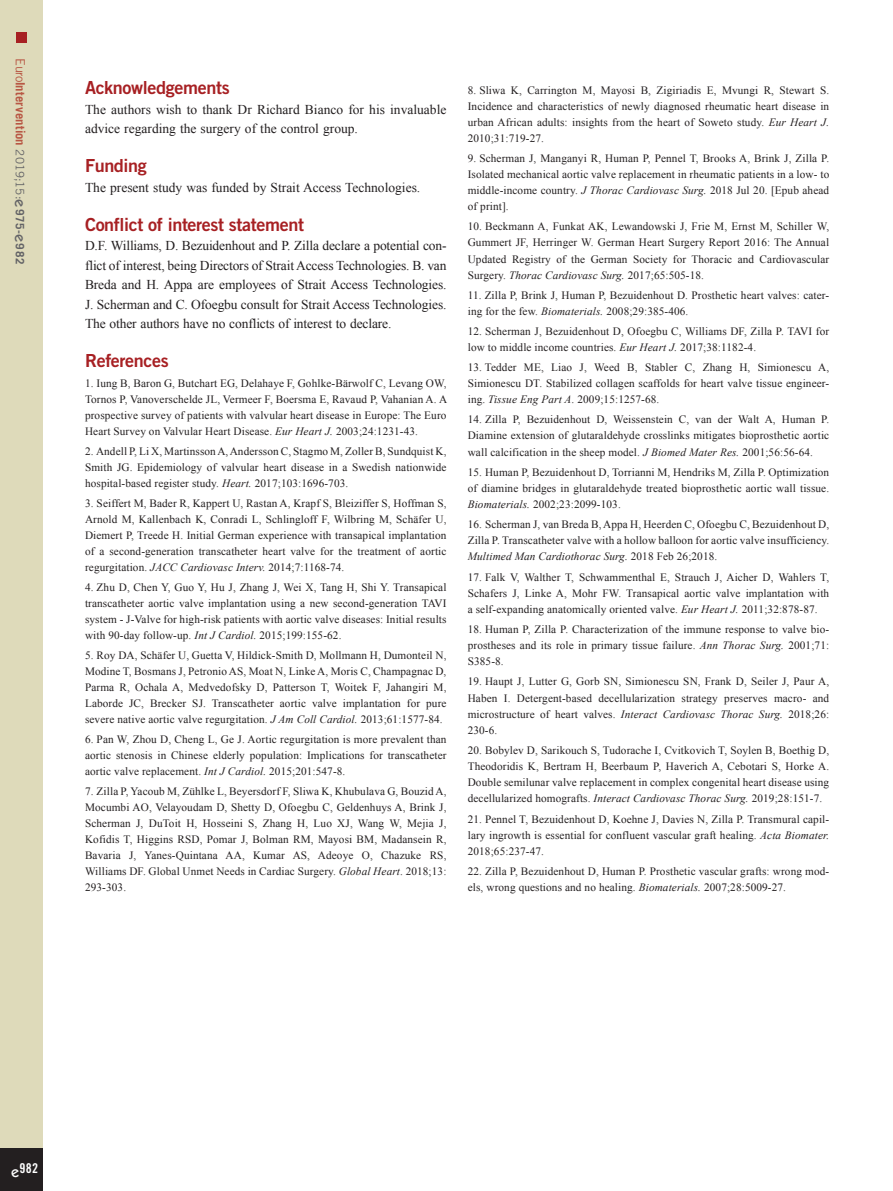
<style>
.page{position:relative;width:893px;height:1191px;background:#fff}
.page>*{position:absolute;margin:0;border:0;box-sizing:border-box;transform-origin:0 0}
.intertitre1{font:18px "Trade Gothic LT Std Bd 2";letter-spacing:-.02em;color:#a72023}
.text_1er_paragraph{font:13.5px/19.5px "Times New Roman";color:#231f20}
.t1{font:13.5px "Trade Gothic LT Std Bd Cn 20";color:#fff}
.t2{font:700 12.75px "Trade Gothic LT Std";letter-spacing:.005em;color:#b85744}
.references{font:11.25px/16px "Times New Roman";letter-spacing:.01em;color:#231f20;text-align:justify}
.s1{font-weight:400}
.s2{font-weight:400;font-size:11.7px;color:#636366}
.s3{font-family:"ITC Kabel Std";font-weight:500;font-size:15px;color:#636366}
.s4{font-size:11.7px;color:#636366}
.s5{font-style:italic}
.s6{font-family:"ITC Kabel Std";font-weight:500;font-size:15px}
</style>
<div class="page">
<div style="left:0;top:0;width:43px;height:1191px;background:#dedaba"></div>
<div style="left:0;top:1148px;width:43px;height:43px;background:#231f20"></div>
<div style="left:16px;top:32px;width:10px;height:10px;background:#a72023"></div>
<p class="t2" style="left:28px;top:58px;width:207px;rotate:90deg"><span class="s1">Euro</span>Intervention <span class="s2">2019;15:</span><span class="s3">e</span><span class="s4">975-</span><span class="s3">e</span><span class="s4">982</span></p>
<p class="intertitre1" style="left:85px;top:77px;width:146px">Acknowledgements</p>
<p class="text_1er_paragraph" style="left:85px;top:99px;width:363px">The authors wish to thank Dr Richard Bianco for his invaluable advice regarding the surgery of the control group.</p>
<p class="intertitre1" style="left:85px;top:155px;width:63px">Funding</p>
<p class="text_1er_paragraph" style="left:85px;top:177px;width:337px">The present study was funded by Strait Access Technologies.</p>
<p class="intertitre1" style="left:85px;top:213px;width:220px">Conflict of interest statement</p>
<p class="text_1er_paragraph" style="left:85px;top:236px;width:363px;text-align:justify">D.F. Williams, D. Bezuidenhout and P. Zilla declare a potential con&shy;flict of interest, being Directors of Strait Access Technologies. B. van Breda and H. Appa are employees of Strait Access Technologies.<br>J. Scherman and C. Ofoegbu consult for Strait Access Technologies.<br>The other authors have no conflicts of interest to declare.</p>
<p class="intertitre1" style="left:85px;top:350px;width:85px">References</p>
<p class="references" style="left:85px;top:375px;width:364px">1. Iung B, Baron G, Butchart EG, Delahaye F, Gohlke-Bärwolf C, Levang OW, Tornos P, Vanoverschelde JL, Vermeer F, Boersma E, Ravaud P, Vahanian A. A prospective survey of patients with valvular heart disease in Europe: The Euro Heart Survey on Valvular Heart Disease. <span class="s5">Eur Heart J.</span> 2003;24:1231-43.</p>
<p class="references" style="left:85px;top:443px;width:363px">2. Andell P, Li X, Martinsson A, Andersson C, Stagmo M, Zoller B, Sundquist K, Smith JG. Epidemiology of valvular heart disease in a Swedish nationwide hospital-based register study. <span class="s5">Heart.</span> 2017;103:1696-703.</p>
<p class="references" style="left:85px;top:495px;width:363px">3. Seiffert M, Bader R, Kappert U, Rastan A, Krapf S, Bleiziffer S, Hoffman S, Arnold M, Kallenbach K, Conradi L, Schlingloff F, Wilbring M, Schäfer U, Diemert P, Treede H. Initial German experience with transapical implantation of a second-generation transcatheter heart valve for the treatment of aortic regurgitation. <span class="s5">JACC Cardiovasc Interv.</span> 2014;7:1168-74.</p>
<p class="references" style="left:85px;top:579px;width:363px">4. Zhu D, Chen Y, Guo Y, Hu J, Zhang J, Wei X, Tang H, Shi Y. Transapical transcatheter aortic valve implantation using a new second-generation TAVI system - J-Valve for high-risk patients with aortic valve diseases: Initial results with 90-day follow-up. <span class="s5">Int J Cardiol.</span> 2015;199:155-62.</p>
<p class="references" style="left:85px;top:646px;width:363px">5. Roy DA, Schäfer U, Guetta V, Hildick-Smith D, Mollmann H, Dumonteil N, Modine T, Bosmans J, Petronio AS, Moat N, Linke A, Moris C, Champagnac D, Parma R, Ochala A, Medvedofsky D, Patterson T, Woitek F, Jahangiri M, Laborde JC, Brecker SJ. Transcatheter aortic valve implantation for pure severe native aortic valve regurgitation. <span class="s5">J Am Coll Cardiol.</span> 2013;61:1577-84.</p>
<p class="references" style="left:85px;top:730px;width:363px">6. Pan W, Zhou D, Cheng L, Ge J. Aortic regurgitation is more prevalent than aortic stenosis in Chinese elderly population: Implications for transcatheter aortic valve replacement. <span class="s5">Int J Cardiol.</span> 2015;201:547-8.</p>
<p class="references" style="left:85px;top:782px;width:363px">7. Zilla P, Yacoub M, Zühlke L, Beyersdorf F, Sliwa K, Khubulava G, Bouzid A, Mocumbi AO, Velayoudam D, Shetty D, Ofoegbu C, Geldenhuys A, Brink J, Scherman J, DuToit H, Hosseini S, Zhang H, Luo XJ, Wang W, Mejia J, Kofidis T, Higgins RSD, Pomar J, Bolman RM, Mayosi BM, Madansein R, Bavaria J, Yanes-Quintana AA, Kumar AS, Adeoye O, Chazuke RS, Williams DF. Global Unmet Needs in Cardiac Surgery. <span class="s5">Global Heart</span>. 2018;13:<br>293-303.</p>
<p class="references" style="left:468px;top:82px;width:363px">8. Sliwa K, Carrington M, Mayosi B, Zigiriadis E, Mvungi R, Stewart S.<br>Incidence and characteristics of newly diagnosed rheumatic heart disease in urban African adults: insights from the heart of Soweto study. <span class="s5">Eur Heart J.<br></span>2010;31:719-27.</p>
<p class="references" style="left:468px;top:150px;width:363px">9. Scherman J, Manganyi R, Human P, Pennel T, Brooks A, Brink J, Zilla P.<br>Isolated mechanical aortic valve replacement in rheumatic patients in a low- to middle-income country. <span class="s5">J Thorac Cardiovasc Surg.</span> 2018 Jul 20. [Epub ahead of print].</p>
<p class="references" style="left:468px;top:218px;width:363px">10. Beckmann A, Funkat AK, Lewandowski J, Frie M, Ernst M, Schiller W, Gummert JF, Herringer W. German Heart Surgery Report 2016: The Annual Updated Registry of the German Society for Thoracic and Cardiovascular Surgery. <span class="s5">Thorac Cardiovasc Surg.</span> 2017;65:505-18.</p>
<p class="references" style="left:468px;top:287px;width:363px">11. Zilla P, Brink J, Human P, Bezuidenhout D. Prosthetic heart valves: cater&shy;ing for the few. <span class="s5">Biomaterials.</span> 2008;29:385-406.</p>
<p class="references" style="left:468px;top:323px;width:363px">12. Scherman J, Bezuidenhout D, Ofoegbu C, Williams DF, Zilla P. TAVI for low to middle income countries. <span class="s5">Eur Heart J.</span> 2017;38:1182-4.</p>
<p class="references" style="left:468px;top:359px;width:363px">13. Tedder ME, Liao J, Weed B, Stabler C, Zhang H, Simionescu A, Simionescu DT. Stabilized collagen scaffolds for heart valve tissue engineer&shy;ing. <span class="s5">Tissue Eng Part A</span>. 2009;15:1257-68.</p>
<p class="references" style="left:468px;top:411px;width:363px">14. Zilla P, Bezuidenhout D, Weissenstein C, van der Walt A, Human P.<br>Diamine extension of glutaraldehyde crosslinks mitigates bioprosthetic aortic wall calcification in the sheep model. <span class="s5">J Biomed Mater Res.</span> 2001;56:56-64.</p>
<p class="references" style="left:468px;top:464px;width:363px">15. Human P, Bezuidenhout D, Torrianni M, Hendriks M, Zilla P. Optimization of diamine bridges in glutaraldehyde treated bioprosthetic aortic wall tissue.<br><span class="s5">Biomaterials.</span> 2002;23:2099-103.</p>
<p class="references" style="left:468px;top:516px;width:363px">16. Scherman J, van Breda B, Appa H, Heerden C, Ofoegbu C, Bezuidenhout D, Zilla P. Transcatheter valve with a hollow balloon for aortic valve insufficiency.<br><span class="s5">Multimed Man Cardiothorac Surg.</span> 2018 Feb 26;2018.</p>
<p class="references" style="left:468px;top:568px;width:363px">17. Falk V, Walther T, Schwammenthal E, Strauch J, Aicher D, Wahlers T, Schafers J, Linke A, Mohr FW. Transapical aortic valve implantation with a self-expanding anatomically oriented valve. <span class="s5">Eur Heart J.</span> 2011;32:878-87.</p>
<p class="references" style="left:468px;top:621px;width:363px">18. Human P, Zilla P. Characterization of the immune response to valve bio&shy;prostheses and its role in primary tissue failure. <span class="s5">Ann Thorac Surg.</span> 2001;71:<br>S385-8.</p>
<p class="references" style="left:468px;top:673px;width:363px">19. Haupt J, Lutter G, Gorb SN, Simionescu SN, Frank D, Seiler J, Paur A, Haben I. Detergent-based decellularization strategy preserves macro- and microstructure of heart valves. <span class="s5">Interact Cardiovasc Thorac Surg.</span> 2018;26:<br>230-6.</p>
<p class="references" style="left:468px;top:742px;width:363px">20. Bobylev D, Sarikouch S, Tudorache I, Cvitkovich T, Soylen B, Boethig D, Theodoridis K, Bertram H, Beerbaum P, Haverich A, Cebotari S, Horke A.<br>Double semilunar valve replacement in complex congenital heart disease using decellularized homografts. <span class="s5">Interact Cardiovasc Thorac Surg.</span> 2019;28:151-7.</p>
<p class="references" style="left:468px;top:810px;width:363px">21. Pennel T, Bezuidenhout D, Koehne J, Davies N, Zilla P. Transmural capil&shy;lary ingrowth is essential for confluent vascular graft healing. <span class="s5">Acta Biomater.<br></span>2018;65:237-47.</p>
<p class="references" style="left:468px;top:863px;width:363px">22. Zilla P, Bezuidenhout D, Human P. Prosthetic vascular grafts: wrong mod&shy;els, wrong questions and no healing. <span class="s5">Biomaterials.</span> 2007;28:5009-27.</p>
<p class="t1" style="left:11px;top:1160px;width:28px"><span class="s6">e</span>982</p>
</div>
